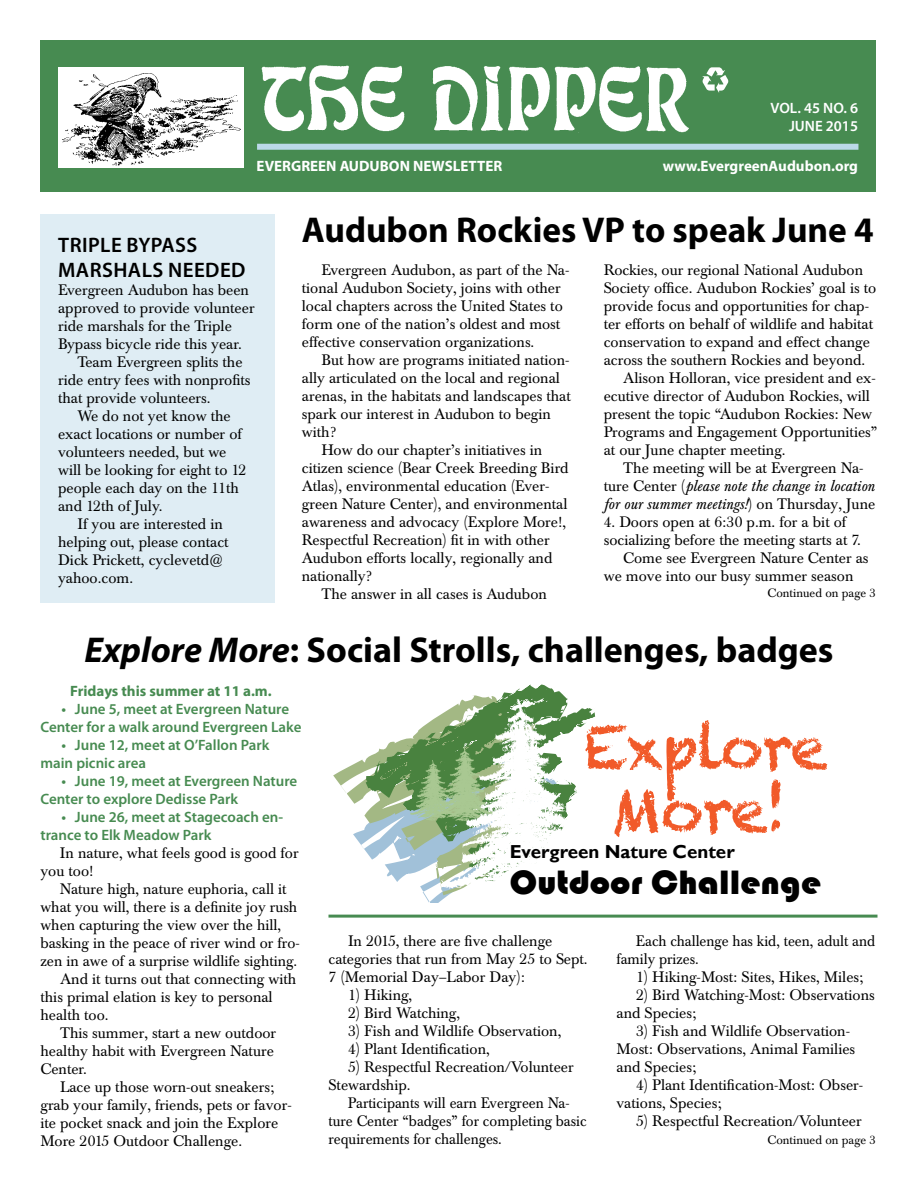
<style>
.page{position:relative;width:918px;height:1188px;background:#fff}
.page>*{position:absolute;margin:0;border:0;box-sizing:border-box;transform-origin:0 0}
.t1{font:700 36px "Myriad Pro";color:#000}
.t2{font:34.8px "Bauhaus 93";color:#000;scale:1.04 1}
.t3{font:600 21px "Myriad Pro";letter-spacing:.02em;color:#000}
.t4{font:700 18.75px "Gill Sans";color:#000}
.t5{font:15px/18px "Baskerville BE";color:#000}
.t6{font:600 15px/18px "Myriad Pro";color:#478b51}
.t7{font:15px/18px "Baskerville BE";color:#000;scale:.96 1}
.t8{font:italic 15px "Baskerville BE";color:#000}
.t9{font:700 15px "Myriad Pro";color:#fff}
.t10{font:700 15px "Myriad Pro";color:#478b51}
.t11{font:600 15px/18px "Myriad Pro";color:#fff;text-align:right}
.t12{font:12px "Baskerville BE";color:#000}
.s1{font-style:normal}
.s2{font-style:italic}
</style>
<div class="page">
<div style="left:40px;top:40px;width:836px;height:152px;background:#478b51"></div>
<img style="left:261px;top:65px;width:428px;height:68px">
<svg style="left:702px;top:67px;width:27px;height:26px"></svg>
<div style="left:257px;top:144px;width:601px;height:6px;background:#bbd9e9"></div>
<div style="left:58px;top:67px;width:186px;height:101px;background:#fff"></div>
<img style="left:62px;top:73px;width:179px;height:93px">
<div style="left:40px;top:214px;width:235px;height:389px;background:#dfedf4"></div>
<hr style="left:328px;top:915px;width:550px;height:3px;background:#478b51">
<svg style="left:353px;top:684px;width:243px;height:219px"></svg>
<p class="t11" style="left:770px;top:99px;width:89px">VOL. 45 NO. 6<br>JUNE 2015</p>
<h3 class="t3" style="left:58px;top:232px;width:141px">TRIPLE BYPASS</h3>
<p class="t9" style="left:257px;top:157px;width:247px">EVERGREEN AUDUBON NEWSLETTER</p>
<p class="t9" style="left:663px;top:157px;width:197px">www.EvergreenAudubon.org</p>
<h1 class="t1" style="left:302px;top:207px;width:573px">Audubon Rockies VP to speak June 4</h1>
<h3 class="t3" style="left:58px;top:257px;width:189px">MARSHALS NEEDED</h3>
<p class="t5" style="left:58px;top:282px;width:192px">Evergreen Audubon has been</p>
<p class="t5" style="left:58px;top:300px;width:198px">approved to provide volunteer</p>
<p class="t5" style="left:58px;top:318px;width:175px">ride marshals for the Triple</p>
<p class="t5" style="left:58px;top:336px;width:185px">Bypass bicycle ride this year.</p>
<p class="t5" style="left:78px;top:354px;width:167px">Team Evergreen splits the</p>
<p class="t5" style="left:58px;top:372px;width:194px">ride entry fees with nonprofits</p>
<p class="t5" style="left:58px;top:390px;width:154px">that provide volunteers.</p>
<p class="t5" style="left:78px;top:408px;width:155px">We do not yet know the</p>
<p class="t5" style="left:58px;top:426px;width:185px">exact locations or number of</p>
<p class="t5" style="left:58px;top:444px;width:170px">volunteers needed, but we</p>
<p class="t5" style="left:58px;top:462px;width:190px">will be looking for eight to 12</p>
<p class="t5" style="left:58px;top:480px;width:182px">people each day on the 11th</p>
<p class="t5" style="left:58px;top:498px;width:106px">and 12th of July.</p>
<p class="t5" style="left:78px;top:516px;width:147px">If you are interested in</p>
<p class="t5" style="left:58px;top:534px;width:172px">helping out, please contact</p>
<p class="t5" style="left:58px;top:552px;width:166px">Dick Prickett, cyclevetd@</p>
<p class="t5" style="left:58px;top:570px;width:77px">yahoo.com.</p>
<p class="t5" style="left:302px;top:262px;width:269px;text-indent:19px">Evergreen Audubon, as part of the Na&shy;tional Audubon Society, joins with other local chapters across the United States to form one of the nation’s oldest and most effective conservation organizations.</p>
<p class="t5" style="left:321px;top:352px;width:250px">But how are programs initiated nation-</p>
<p class="t5" style="left:302px;top:370px;width:260px">ally articulated on the local and regional</p>
<p class="t5" style="left:302px;top:388px;width:270px">arenas, in the habitats and landscapes that</p>
<p class="t5" style="left:302px;top:406px;width:251px">spark our interest in Audubon to begin</p>
<p class="t5" style="left:302px;top:424px;width:36px">with?</p>
<p class="t5" style="left:321px;top:442px;width:222px">How do our chapter’s initiatives in</p>
<p class="t5" style="left:302px;top:460px;width:268px">citizen science (Bear Creek Breeding Bird</p>
<p class="t5" style="left:302px;top:478px;width:249px">Atlas), environmental education (Ever-</p>
<p class="t5" style="left:302px;top:496px;width:267px">green Nature Center), and environmental</p>
<p class="t5" style="left:302px;top:514px;width:266px">awareness and advocacy (Explore More!,</p>
<p class="t5" style="left:302px;top:532px;width:249px">Respectful Recreation) fit in with other</p>
<p class="t5" style="left:302px;top:550px;width:252px">Audubon efforts locally, regionally and</p>
<p class="t5" style="left:302px;top:568px;width:72px">nationally?</p>
<p class="t5" style="left:321px;top:586px;width:227px">The answer in all cases is Audubon</p>
<p class="t5" style="left:604px;top:262px;width:261px">Rockies, our regional National Audubon</p>
<p class="t5" style="left:604px;top:280px;width:274px">Society office. Audubon Rockies’ goal is to</p>
<p class="t5" style="left:604px;top:298px;width:267px">provide focus and opportunities for chap-</p>
<p class="t5" style="left:604px;top:316px;width:271px">ter efforts on behalf of wildlife and habitat</p>
<p class="t5" style="left:604px;top:334px;width:268px">conservation to expand and effect change</p>
<p class="t5" style="left:604px;top:352px;width:263px">across the southern Rockies and beyond.</p>
<p class="t5" style="left:623px;top:370px;width:254px">Alison Holloran, vice president and ex-</p>
<p class="t5" style="left:604px;top:388px;width:268px">ecutive director of Audubon Rockies, will</p>
<p class="t5" style="left:604px;top:406px;width:270px">present the topic “Audubon Rockies: New</p>
<p class="t5" style="left:604px;top:424px;width:275px">Programs and Engagement Opportunities”</p>
<p class="t5" style="left:604px;top:442px;width:183px">at our June chapter meeting.</p>
<p class="t5" style="left:623px;top:460px;width:242px">The meeting will be at Evergreen Na-</p>
<p class="t8" style="left:604px;top:478px;width:272px"><span class="s1">ture Center (</span>please note the change in location</p>
<p class="t8" style="left:604px;top:496px;width:273px">for our summer meetings!<span class="s1">) on Thursday, June</span></p>
<p class="t5" style="left:604px;top:514px;width:244px">4. Doors open at 6:30 p.m. for a bit of</p>
<p class="t5" style="left:604px;top:532px;width:259px">socializing before the meeting starts at 7.</p>
<p class="t5" style="left:623px;top:550px;width:247px">Come see Evergreen Nature Center as</p>
<p class="t5" style="left:604px;top:568px;width:251px">we move into our busy summer season</p>
<p class="t12" style="left:768px;top:586px;width:110px">Continued on page 3</p>
<h1 class="t1" style="left:84px;top:627px;width:751px"><span class="s2">Explore More</span>: Social Strolls, challenges, badges</h1>
<p class="t10" style="left:70px;top:681px;width:203px">Fridays this summer at 11 a.m.</p>
<p class="t6" style="left:40px;top:700px;width:262px;text-align:center">• June 5, meet at Evergreen Nature<br>Center for a walk around Evergreen Lake</p>
<p class="t6" style="left:40px;top:736px;width:230px;text-indent:21px">• June 12, meet at O’Fallon Park main picnic area</p>
<p class="t6" style="left:40px;top:772px;width:258px;text-indent:21px">• June 19, meet at Evergreen Nature<br>Center to explore Dedisse Park</p>
<p class="t6" style="left:40px;top:808px;width:244px;text-indent:21px">• June 26, meet at Stagecoach en&shy;trance to Elk Meadow Park</p>
<p class="t5" style="left:40px;top:844px;width:260px;text-indent:19px">In nature, what feels good is good for you too!</p>
<p class="t5" style="left:60px;top:880px;width:228px">Nature high, nature euphoria, call it</p>
<p class="t5" style="left:40px;top:898px;width:258px">what you will, there is a definite joy rush</p>
<p class="t5" style="left:40px;top:916px;width:242px">when capturing the view over the hill,</p>
<p class="t5" style="left:40px;top:934px;width:261px">basking in the peace of river wind or fro-</p>
<p class="t5" style="left:40px;top:952px;width:258px">zen in awe of a surprise wildlife sighting.</p>
<p class="t5" style="left:60px;top:970px;width:238px">And it turns out that connecting with</p>
<p class="t5" style="left:40px;top:988px;width:234px">this primal elation is key to personal</p>
<p class="t5" style="left:40px;top:1006px;width:70px">health too.</p>
<p class="t5" style="left:60px;top:1024px;width:218px">This summer, start a new outdoor</p>
<p class="t5" style="left:40px;top:1042px;width:235px">healthy habit with Evergreen Nature</p>
<p class="t5" style="left:40px;top:1060px;width:48px">Center.</p>
<p class="t5" style="left:60px;top:1078px;width:216px">Lace up those worn-out sneakers;</p>
<p class="t5" style="left:40px;top:1096px;width:253px">grab your family, friends, pets or favor-</p>
<p class="t5" style="left:40px;top:1114px;width:239px">ite pocket snack and join the Explore</p>
<p class="t5" style="left:40px;top:1132px;width:203px">More 2015 Outdoor Challenge.</p>
<p class="t4" style="left:510px;top:840px;width:227px">Evergreen Nature Center</p>
<h2 class="t2" style="left:510px;top:863px;width:301px">Outdoor Challenge</h2>
<p class="t7" style="left:616px;top:933px;width:271px;text-indent:19px">Each challenge has kid, teen, adult and family prizes.</p>
<p class="t5" style="left:636px;top:969px;width:229px">1) Hiking-Most: Sites, Hikes, Miles;</p>
<p class="t5" style="left:616px;top:987px;width:260px;text-indent:20px">2) Bird Watching-Most: Observations and Species;</p>
<p class="t5" style="left:616px;top:1023px;width:240px;text-indent:20px">3) Fish and Wildlife Observation-<br>Most: Observations, Animal Families and Species;</p>
<p class="t5" style="left:616px;top:1077px;width:248px;text-indent:20px">4) Plant Identification-Most: Obser&shy;vations, Species;</p>
<p class="t5" style="left:636px;top:1113px;width:227px">5) Respectful Recreation/Volunteer</p>
<p class="t5" style="left:328px;top:933px;width:261px;text-indent:20px">In 2015, there are five challenge categories that run from May 25 to Sept.<br>7 (Memorial Day–Labor Day):</p>
<p class="t5" style="left:348px;top:987px;width:66px">1) Hiking,</p>
<p class="t5" style="left:348px;top:1005px;width:114px">2) Bird Watching,</p>
<p class="t5" style="left:348px;top:1023px;width:215px">3) Fish and Wildlife Observation,</p>
<p class="t5" style="left:348px;top:1041px;width:143px">4) Plant Identification,</p>
<p class="t5" style="left:328px;top:1059px;width:247px;text-indent:20px">5) Respectful Recreation/Volunteer<br>Stewardship.</p>
<p class="t7" style="left:328px;top:1095px;width:271px;text-indent:19px">Participants will earn Evergreen Na&shy;ture Center “badges” for completing basic requirements for challenges.</p>
<p class="t12" style="left:768px;top:1133px;width:110px">Continued on page 3</p>
</div>
